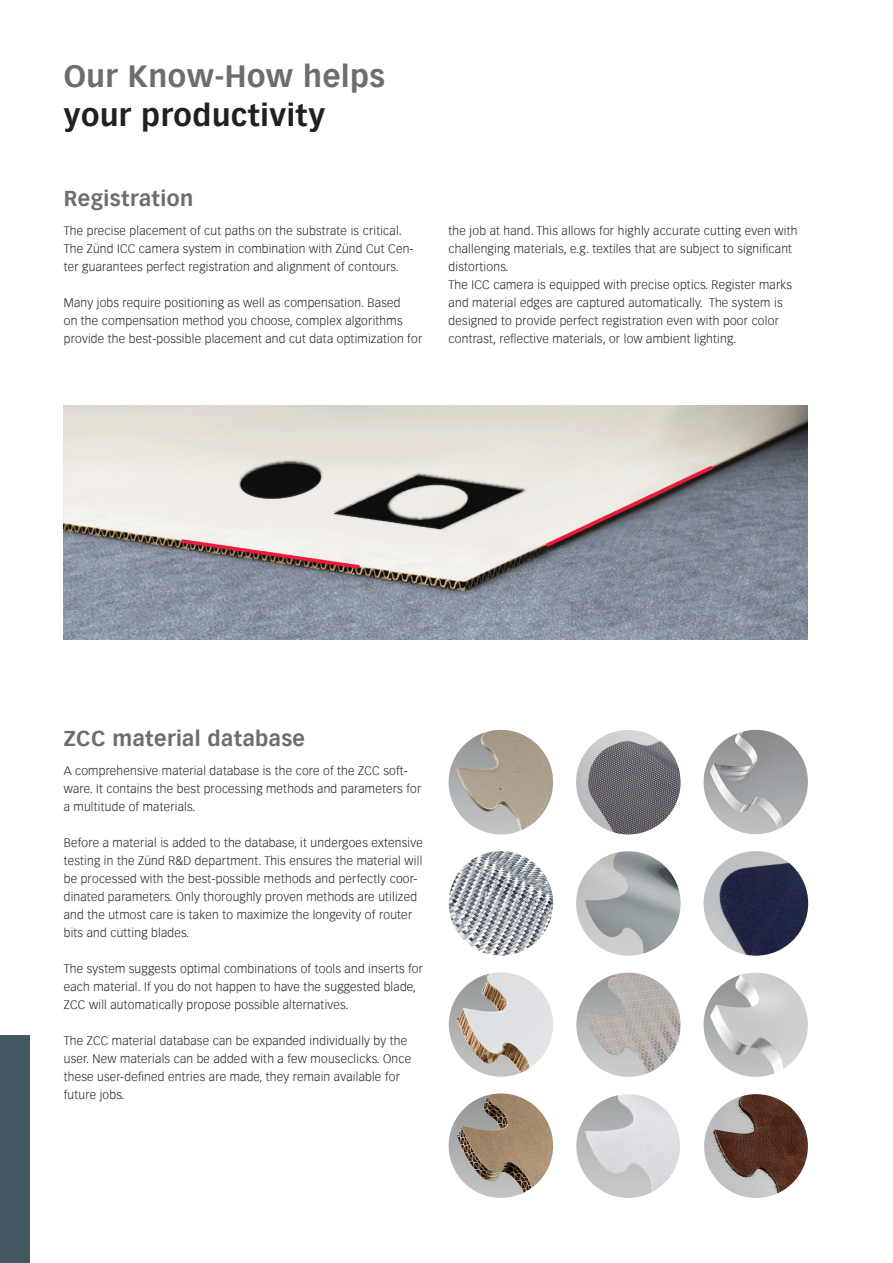
<style>
.page{position:relative;width:893px;height:1263px;background:#fff}
.page>*{position:absolute;margin:0;border:0;box-sizing:border-box;transform-origin:0 0}
.t1{font:700 30px "Vectora Com";letter-spacing:.02em;color:#6c6d70}
.t2{font:700 30px "Vectora Com";letter-spacing:.02em;color:#231f20}
.t3{font:700 21px "Vectora Com";letter-spacing:.02em;color:#6c6d70}
.t4{font:300 12px/18px "Vectora Com";letter-spacing:.02em;color:#231f20}
</style>
<div class="page">
<div style="left:0;top:1036px;width:30px;height:227px;background:#455760"></div>
<img style="left:64px;top:406px;width:744px;height:234px">
<img style="left:449px;top:730px;width:104px;height:104px;border-radius:52px">
<img style="left:449px;top:1093px;width:104px;height:105px;border-radius:52px">
<img style="left:576px;top:730px;width:105px;height:104px;border-radius:52px">
<img style="left:449px;top:851px;width:104px;height:104px;border-radius:52px">
<img style="left:576px;top:851px;width:105px;height:105px;border-radius:52px">
<img style="left:704px;top:972px;width:104px;height:105px;border-radius:52px">
<img style="left:576px;top:972px;width:105px;height:105px;border-radius:52px">
<img style="left:449px;top:972px;width:104px;height:105px;border-radius:52px">
<img style="left:704px;top:730px;width:104px;height:104px;border-radius:52px">
<img style="left:704px;top:851px;width:104px;height:105px;border-radius:52px">
<img style="left:704px;top:1094px;width:104px;height:104px;border-radius:52px">
<img style="left:576px;top:1094px;width:104px;height:104px;border-radius:52px">
<h1 class="t1" style="left:64px;top:58px;width:323px">Our Know-How helps</h1>
<h1 class="t2" style="left:64px;top:97px;width:263px">your productivity</h1>
<h2 class="t3" style="left:64px;top:186px;width:131px">Registration</h2>
<p class="t4" style="left:64px;top:222px;width:351px">The precise placement of cut paths on the substrate is critical.<br>The Zünd ICC camera system in combination with Zünd Cut Cen&shy;ter guarantees perfect registration and alignment of contours.</p>
<p class="t4" style="left:64px;top:294px;width:360px">Many jobs require positioning as well as compensation. Based<br>on the compensation method you choose, complex algorithms provide the best-possible placement and cut data optimization for</p>
<p class="t4" style="left:449px;top:222px;width:350px">the job at hand. This allows for highly accurate cutting even with challenging materials, e.g. textiles that are subject to significant distortions.<br>The ICC camera is equipped with precise optics. Register marks and material edges are captured automatically. The system is designed to provide perfect registration even with poor color contrast, reflective materials, or low ambient lighting.</p>
<h2 class="t3" style="left:64px;top:726px;width:243px">ZCC material database</h2>
<p class="t4" style="left:64px;top:762px;width:359px">A comprehensive material database is the core of the ZCC soft&shy;ware. It contains the best processing methods and parameters for a multitude of materials.</p>
<p class="t4" style="left:64px;top:834px;width:361px">Before a material is added to the database, it undergoes extensive testing in the Zünd R&amp;D department. This ensures the material will be processed with the best-possible methods and perfectly coor&shy;dinated parameters. Only thoroughly proven methods are utilized and the utmost care is taken to maximize the longevity of router bits and cutting blades.</p>
<p class="t4" style="left:64px;top:960px;width:361px">The system suggests optimal combinations of tools and inserts for each material. If you do not happen to have the suggested blade,<br>ZCC will automatically propose possible alternatives.</p>
<p class="t4" style="left:64px;top:1032px;width:349px">The ZCC material database can be expanded individually by the user. New materials can be added with a few mouseclicks. Once these user-defined entries are made, they remain available for future jobs.</p>
</div>
